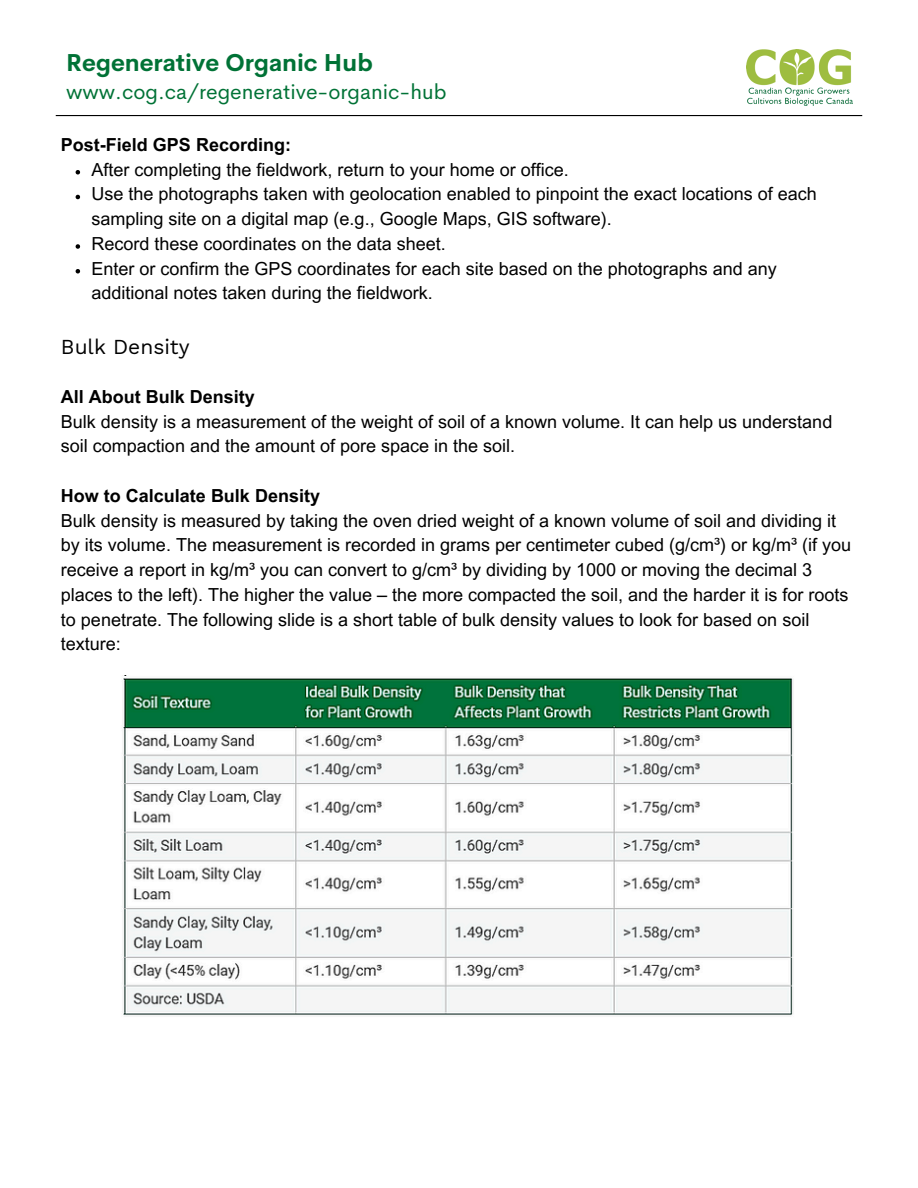
<style>
.page{position:relative;width:918px;height:1188px;background:#fff}
.page>*{position:absolute;margin:0;border:0;box-sizing:border-box;transform-origin:0 0}
.t1{font:700 24px "Cerebri Sans";color:#007236}
.t2{font:21px "Cerebri Sans";color:#007236}
.t3{font:21px "Work Sans";color:#000}
.t4{font:18px/24.8px "Arial MT Pro";color:#000}
.t5{font:700 18px "Arial MT Pro";color:#000}
</style>
<div class="page">
<img style="left:746px;top:49px;width:107px;height:57px">
<hr style="left:56px;top:115px;width:806px;height:1px;background:#000">
<svg style="left:76px;top:170px;width:4px;height:4px"></svg>
<svg style="left:76px;top:195px;width:4px;height:4px"></svg>
<svg style="left:76px;top:244px;width:4px;height:5px"></svg>
<svg style="left:76px;top:269px;width:4px;height:4px"></svg>
<img style="left:123px;top:678px;width:670px;height:338px">
<p class="t1" style="left:66px;top:47px;width:308px">Regenerative Organic Hub</p>
<p class="t2" style="left:66px;top:78px;width:382px">www.cog.ca/regenerative-organic-hub</p>
<p class="t5" style="left:61px;top:138px;width:232px">Post-Field GPS Recording:</p>
<p class="t4" style="left:92px;top:159px;width:479px">After completing the fieldwork, return to your home or office.</p>
<h2 class="t4" style="left:92px;top:184px;width:727px">Use the photographs taken with geolocation enabled to pinpoint the exact locations of each sampling site on a digital map (e.g., Google Maps, GIS software).</h2>
<p class="t4" style="left:92px;top:233px;width:356px">Record these coordinates on the data sheet.</p>
<p class="t4" style="left:92px;top:258px;width:687px">Enter or confirm the GPS coordinates for each site based on the photographs and any additional notes taken during the fieldwork.</p>
<p class="t3" style="left:61px;top:335px;width:130px">Bulk Density</p>
<p class="t5" style="left:61px;top:390px;width:196px">All About Bulk Density</p>
<h1 class="t4" style="left:61px;top:411px;width:773px">Bulk density is a measurement of the weight of soil of a known volume. It can help us understand soil compaction and the amount of pore space in the soil.</h1>
<p class="t5" style="left:61px;top:489px;width:261px">How to Calculate Bulk Density</p>
<p class="t4" style="left:61px;top:510px;width:792px">Bulk density is measured by taking the oven dried weight of a known volume of soil and dividing it by its volume. The measurement is recorded in grams per centimeter cubed (g/cm³) or kg/m³ (if you receive a report in kg/m³ you can convert to g/cm³ by dividing by 1000 or moving the decimal 3 places to the left). The higher the value – the more compacted the soil, and the harder it is for roots to penetrate. The following slide is a short table of bulk density values to look for based on soil texture:</p>
</div>
